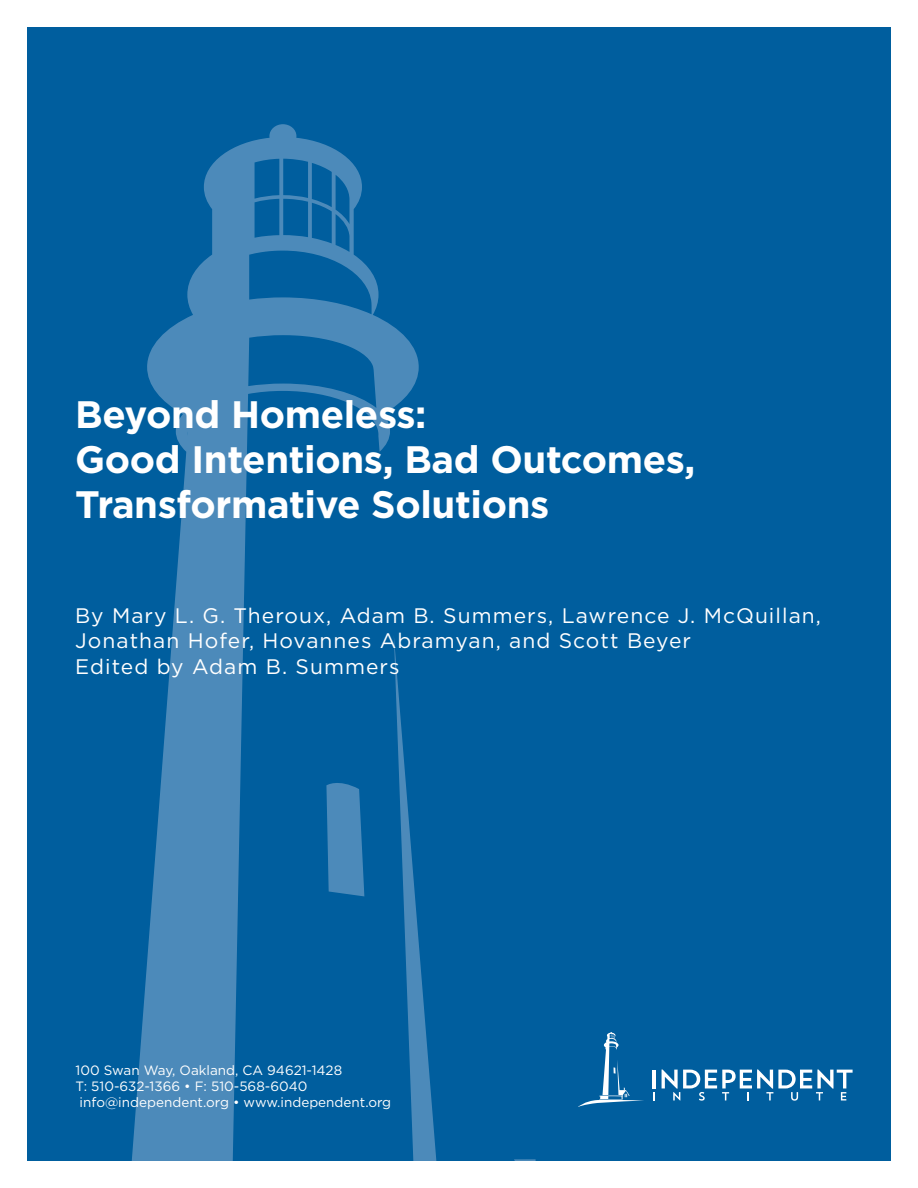
<style>
.page{position:relative;width:918px;height:1188px;background:#fff}
.page>*{position:absolute;margin:0;border:0;box-sizing:border-box;transform-origin:0 0}
.t1{font:700 38.25px/45px "Gotham";letter-spacing:-.01em;color:#fff}
.t2{font:21px/25.5px "Gotham";letter-spacing:.05em;color:#fff}
.t3{font:13.5px "Gotham";color:#fff}
</style>
<div class="page">
<div style="left:27px;top:27px;width:864px;height:1134px;background:#005e9e"></div>
<svg style="left:131px;top:124px;width:288px;height:1037px"></svg>
<svg style="left:326px;top:778px;width:38px;height:118px"></svg>
<svg style="left:394px;top:634px;width:142px;height:527px"></svg>
<hr style="left:653px;top:1070px;width:3px;height:18px;background:#fff">
<svg style="left:662px;top:1070px;width:191px;height:31px"></svg>
<svg style="left:578px;top:1032px;width:66px;height:75px"></svg>
<h1 class="t1" style="left:75px;top:392px;width:622px">Beyond Homeless:<br>Good Intentions, Bad Outcomes,<br>Transformative Solutions</h1>
<p class="t2" style="left:75px;top:602px;width:747px">By Mary L. G. Theroux, Adam B. Summers, Lawrence J. McQuillan,<br>Jonathan Hofer, Hovannes Abramyan, and Scott Beyer<br>Edited by Adam B. Summers</p>
<p class="t3" style="left:76px;top:1061px;width:268px">100 Swan Way, Oakland, CA 94621-1428</p>
<p class="t3" style="left:76px;top:1077px;width:233px">T: 510-632-1366 • F: 510-568-6040</p>
<p class="t3" style="left:80px;top:1094px;width:313px">info@independent.org • www.independent.org</p>
</div>
